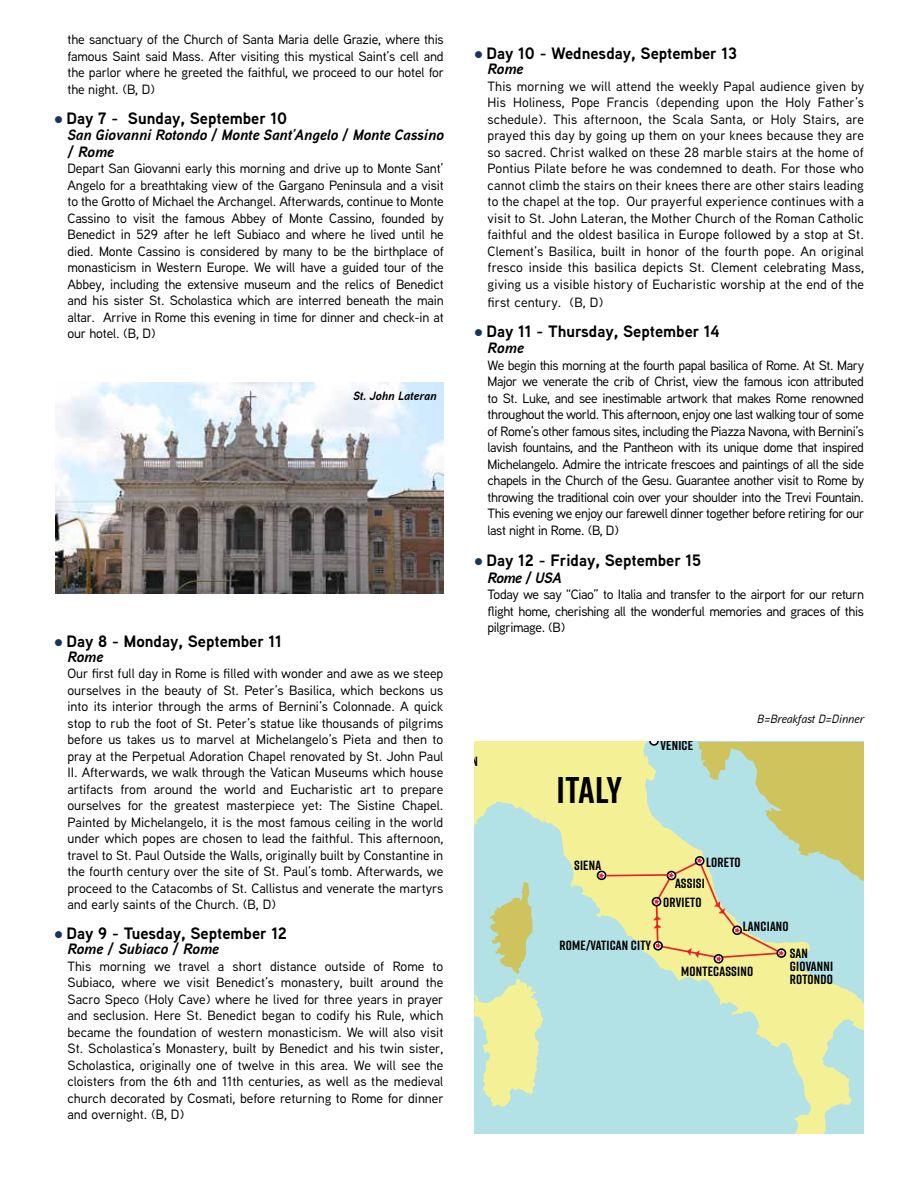
<style>
.page{position:relative;width:918px;height:1188px;background:#fff}
.page>*{position:absolute;margin:0;border:0;box-sizing:border-box;transform-origin:0 0}
.t1{font:700 37.2px "Rift";letter-spacing:-.005em;color:#000}
.t2{font:700 16.5px "Aaux Next";color:#000}
.t3{font:italic 700 15px/16.5px "Aaux Next";color:#000}
.t4{font:500 13.5px/16.5px "Aaux Next";letter-spacing:-.01em;color:#000;text-align:justify}
.t5{font:500 13.5px "Aaux Next";letter-spacing:.01em;color:#000}
.t6{font:700 13.35px/13px "Rift";letter-spacing:.015em;color:#000}
.t7{font:italic 500 12px "Aaux Next";color:#000}
.t8{font:italic 700 12px "Aaux Next";color:#000}
.s1{color:#17345c}
</style>
<div class="page">
<img style="left:55px;top:383px;width:388px;height:211px">
<svg style="left:474px;top:742px;width:390px;height:392px;background:#c6e1c2"></svg>
<div style="left:597px;top:871px;width:9px;height:9px;border:2px solid #000;border-radius:50%"></div>
<svg style="left:649px;top:742px;width:10px;height:4px"></svg>
<svg style="left:474px;top:882px;width:70px;height:225px;background:#cde2b5"></svg>
<div style="left:695px;top:856px;width:10px;height:10px;border:2px solid #000;border-radius:50%"></div>
<div style="left:714px;top:954px;width:9px;height:10px;border:2px solid #000;border-radius:50%"></div>
<svg style="left:599px;top:858px;width:188px;height:104px;background:#d8dfab"></svg>
<p class="t4" style="left:68px;top:31px;width:378px">the sanctuary of the Church of Santa Maria delle Grazie, where this famous Saint said Mass. After visiting this mystical Saint’s cell and the parlor where he greeted the faithful, we proceed to our hotel for the night. (B, D)</p>
<p class="t2" style="left:54px;top:106px;width:235px"><span class="s1">●</span> Day 7 - Sunday, September 10</p>
<p class="t3" style="left:68px;top:126px;width:378px">San Giovanni Rotondo / Monte Sant’Angelo / Monte Cassino / Rome</p>
<p class="t4" style="left:68px;top:160px;width:378px">Depart San Giovanni early this morning and drive up to Monte Sant’ Angelo for a breathtaking view of the Gargano Peninsula and a visit to the Grotto of Michael the Archangel. Afterwards, continue to Monte Cassino to visit the famous Abbey of Monte Cassino, founded by Benedict in 529 after he left Subiaco and where he lived until he died. Monte Cassino is considered by many to be the birthplace of monasticism in Western Europe. We will have a guided tour of the Abbey, including the extensive museum and the relics of Benedict and his sister St. Scholastica which are interred beneath the main altar. Arrive in Rome this evening in time for dinner and check-in at our hotel. (B, D)</p>
<p class="t8" style="left:353px;top:387px;width:85px">St. John Lateran</p>
<p class="t2" style="left:54px;top:629px;width:229px"><span class="s1">●</span> Day 8 - Monday, September 11</p>
<p class="t3" style="left:68px;top:648px;width:37px">Rome</p>
<p class="t4" style="left:68px;top:665px;width:377px">Our first full day in Rome is filled with wonder and awe as we steep ourselves in the beauty of St. Peter’s Basilica, which beckons us into its interior through the arms of Bernini’s Colonnade. A quick stop to rub the foot of St. Peter’s statue like thousands of pilgrims before us takes us to marvel at Michelangelo’s Pieta and then to pray at the Perpetual Adoration Chapel renovated by St. John Paul II. Afterwards, we walk through the Vatican Museums which house artifacts from around the world and Eucharistic art to prepare ourselves for the greatest masterpiece yet: The Sistine Chapel.<br>Painted by Michelangelo, it is the most famous ceiling in the world under which popes are chosen to lead the faithful. This afternoon, travel to St. Paul Outside the Walls, originally built by Constantine in the fourth century over the site of St. Paul’s tomb. Afterwards, we proceed to the Catacombs of St. Callistus and venerate the martyrs and early saints of the Church. (B, D)</p>
<p class="t2" style="left:54px;top:922px;width:235px"><span class="s1">●</span> Day 9 - Tuesday, September 12</p>
<p class="t3" style="left:68px;top:941px;width:153px">Rome / Subiaco / Rome</p>
<p class="t4" style="left:68px;top:958px;width:378px">This morning we travel a short distance outside of Rome to Subiaco, where we visit Benedict’s monastery, built around the Sacro Speco (Holy Cave) where he lived for three years in prayer and seclusion. Here St. Benedict began to codify his Rule, which became the foundation of western monasticism. We will also visit St. Scholastica’s Monastery, built by Benedict and his twin sister, Scholastica, originally one of twelve in this area. We will see the cloisters from the 6th and 11th centuries, as well as the medieval church decorated by Cosmati, before returning to Rome for dinner and overnight. (B, D)</p>
<p class="t2" style="left:474px;top:42px;width:264px"><span class="s1">●</span> Day 10 - Wednesday, September 13</p>
<p class="t3" style="left:488px;top:60px;width:37px">Rome</p>
<p class="t4" style="left:488px;top:77px;width:378px">This morning we will attend the weekly Papal audience given by His Holiness, Pope Francis (depending upon the Holy Father’s schedule). This afternoon, the Scala Santa, or Holy Stairs, are prayed this day by going up them on your knees because they are so sacred. Christ walked on these 28 marble stairs at the home of Pontius Pilate before he was condemned to death. For those who cannot climb the stairs on their knees there are other stairs leading to the chapel at the top. Our prayerful experience continues with a visit to St. John Lateran, the Mother Church of the Roman Catholic faithful and the oldest basilica in Europe followed by a stop at St.<br>Clement’s Basilica, built in honor of the fourth pope. An original fresco inside this basilica depicts St. Clement celebrating Mass, giving us a visible history of Eucharistic worship at the end of the</p>
<p class="t5" style="left:488px;top:293px;width:117px">first century. (B, D)</p>
<p class="t2" style="left:474px;top:319px;width:247px"><span class="s1">●</span> Day 11 - Thursday, September 14</p>
<p class="t3" style="left:488px;top:339px;width:38px">Rome</p>
<p class="t4" style="left:488px;top:356px;width:378px">We begin this morning at the fourth papal basilica of Rome. At St. Mary Major we venerate the crib of Christ, view the famous icon attributed to St. Luke, and see inestimable artwork that makes Rome renowned throughout the world. This afternoon, enjoy one last walking tour of some of Rome’s other famous sites, including the Piazza Navona, with Bernini’s lavish fountains, and the Pantheon with its unique dome that inspired Michelangelo. Admire the intricate frescoes and paintings of all the side chapels in the Church of the Gesu. Guarantee another visit to Rome by throwing the traditional coin over your shoulder into the Trevi Fountain.<br>This evening we enjoy our farewell dinner together before retiring for our last night in Rome. (B, D)</p>
<p class="t2" style="left:474px;top:549px;width:229px"><span class="s1">●</span> Day 12 - Friday, September 15</p>
<p class="t3" style="left:488px;top:569px;width:76px">Rome / USA</p>
<p class="t4" style="left:488px;top:586px;width:378px">Today we say “Ciao” to Italia and transfer to the airport for our return flight home, cherishing all the wonderful memories and graces of this pilgrimage. (B)</p>
<h1 class="t1" style="left:556px;top:764px;width:67px">ITALY</h1>
<p class="t6" style="left:660px;top:739px;width:34px">VENICE</p>
<p class="t7" style="left:757px;top:711px;width:108px">B=Breakfast D=Dinner</p>
<p class="t6" style="left:574px;top:859px;width:29px">SIENA</p>
<p class="t6" style="left:560px;top:939px;width:93px">ROME/VATICAN CITY</p>
<p class="t6" style="left:706px;top:855px;width:36px">LORETO</p>
<p class="t6" style="left:675px;top:876px;width:31px">ASSISI</p>
<p class="t6" style="left:663px;top:896px;width:40px">ORVIETO</p>
<p class="t6" style="left:743px;top:920px;width:47px">LANCIANO</p>
<p class="t6" style="left:681px;top:964px;width:73px">MONTECASSINO</p>
<p class="t6" style="left:790px;top:947px;width:45px">SAN<br>GIOVANNI<br>ROTONDO</p>
</div>
